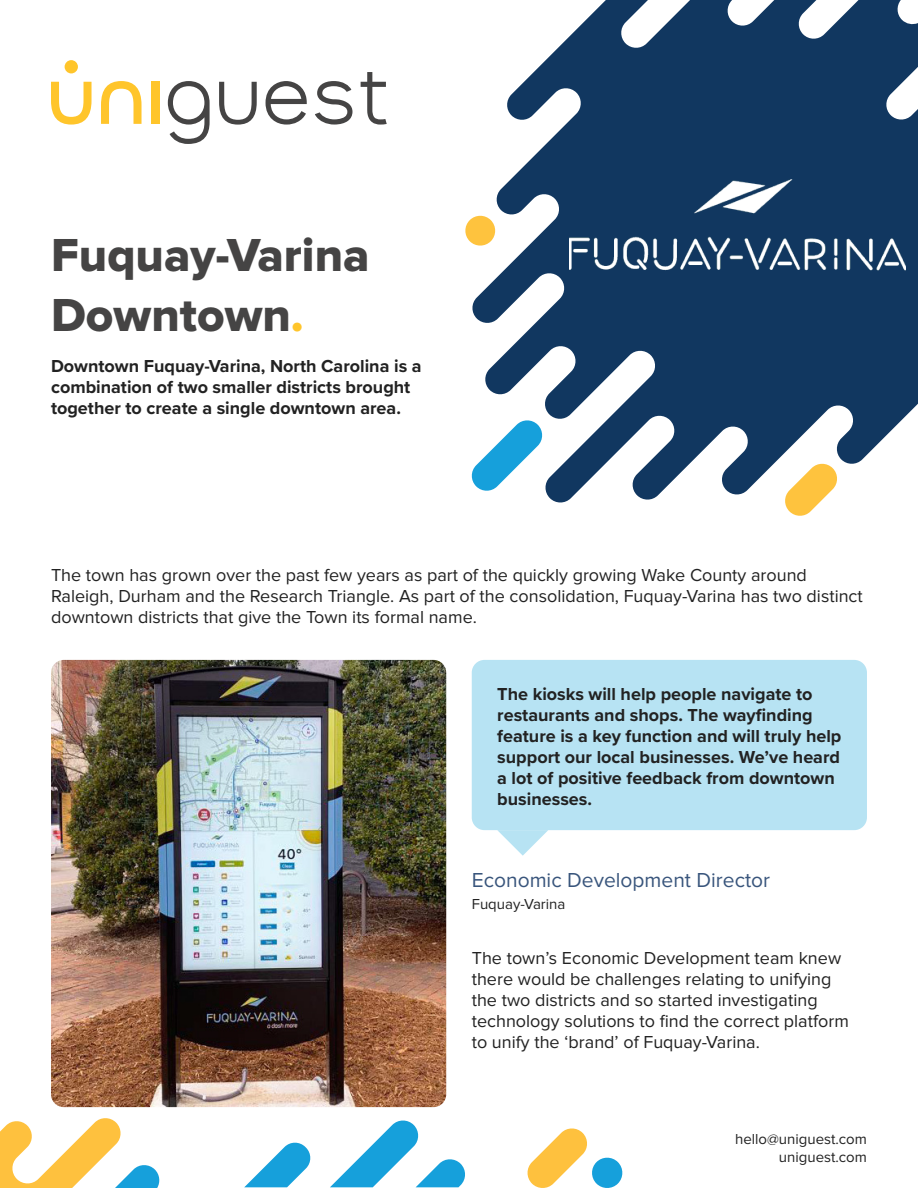
<style>
.page{position:relative;width:918px;height:1188px;background:#fff}
.page>*{position:absolute;margin:0;border:0;box-sizing:border-box;transform-origin:0 0}
.t1{font:48px/60px "Proxima Nova Extrabld";color:#454444}
.t2{font:21px "Proxima Nova";color:#39557c}
.t3{font:18px/21px "Proxima Nova";color:#222}
.t4{font:700 18px/21px "Proxima Nova";color:#222}
.t5{font:15px/18px "Proxima Nova";color:#222;text-align:right}
.s1{color:#ffc52b}
</style>
<div class="page">
<svg style="left:361px;top:72px;width:26px;height:53px"></svg>
<svg style="left:315px;top:81px;width:37px;height:44px"></svg>
<svg style="left:266px;top:81px;width:41px;height:44px"></svg>
<svg style="left:219px;top:82px;width:38px;height:43px"></svg>
<svg style="left:168px;top:81px;width:42px;height:63px"></svg>
<div style="left:151px;top:82px;width:8px;height:42px;background:#ffc52b"></div>
<svg style="left:101px;top:81px;width:41px;height:43px"></svg>
<div style="left:65px;top:60px;width:13px;height:13px;background:#ffc52b;border-radius:50%"></div>
<svg style="left:51px;top:82px;width:41px;height:43px"></svg>
<svg style="left:527px;top:1128px;width:96px;height:60px"></svg>
<svg style="left:244px;top:1120px;width:221px;height:67px"></svg>
<svg style="left:0;top:1118px;width:160px;height:70px"></svg>
<svg style="left:785px;top:504px;width:33px;height:12px"></svg>
<svg style="left:465px;top:219px;width:6px;height:24px"></svg>
<img style="left:51px;top:660px;width:395px;height:447px">
<div style="left:472px;top:660px;width:395px;height:170px;background:#b7e3f3;border-radius:13px"></div>
<svg style="left:497px;top:830px;width:51px;height:26px"></svg>
<svg style="left:471px;top:0;width:447px;height:504px"></svg>
<img style="left:570px;top:179px;width:335px;height:94px">
<h1 class="t1" style="left:51px;top:228px;width:320px">Fuquay-Varina<br>Downtown<span class="s1">.</span></h1>
<p class="t4" style="left:51px;top:357px;width:372px">Downtown Fuquay-Varina, North Carolina is a combination of two smaller districts brought together to create a single downtown area.</p>
<p class="t3" style="left:51px;top:566px;width:813px">The town has grown over the past few years as part of the quickly growing Wake County around<br>Raleigh, Durham and the Research Triangle. As part of the consolidation, Fuquay-Varina has two distinct downtown districts that give the Town its formal name.</p>
<p class="t4" style="left:497px;top:684px;width:346px">The kiosks will help people navigate to restaurants and shops. The wayfinding feature is a key function and will truly help support our local businesses. We’ve heard a lot of positive feedback from downtown businesses.</p>
<p class="t2" style="left:472px;top:871px;width:300px">Economic Development Director</p>
<p class="t5" style="left:472px;top:896px;width:95px">Fuquay-Varina</p>
<p class="t3" style="left:472px;top:948px;width:379px">The town’s Economic Development team knew there would be challenges relating to unifying the two districts and so started investigating technology solutions to find the correct platform to unify the ‘brand’ of Fuquay-Varina.</p>
<p class="t5" style="left:735px;top:1131px;width:133px">hello@uniguest.com uniguest.com</p>
</div>
